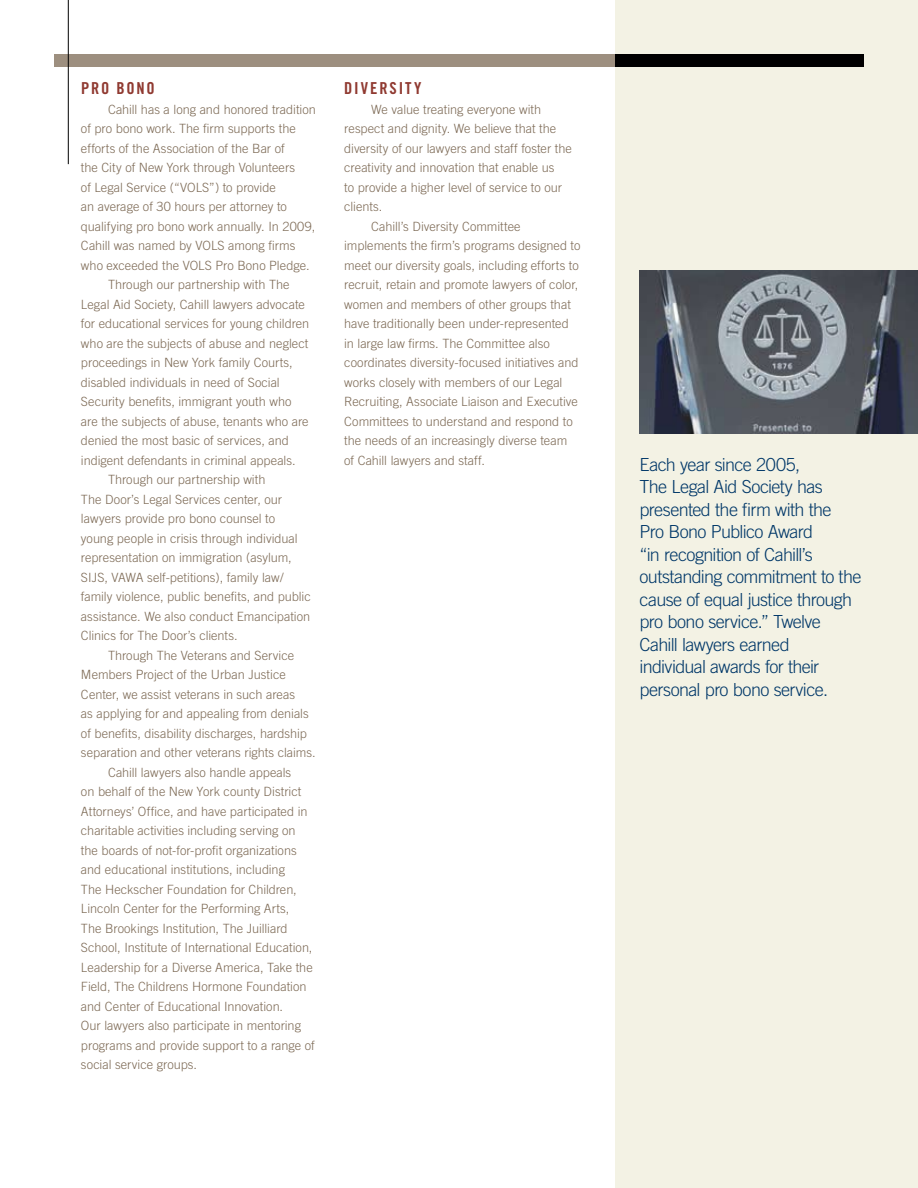
<style>
.page{position:relative;width:918px;height:1188px;background:#fff}
.page>*{position:absolute;margin:0;border:0;box-sizing:border-box;transform-origin:0 0}
.t1{font:300 18px/22.5px "Trade Gothic";letter-spacing:-.035em;color:#003768}
.t2{font:16.5px "Trade Gothic Bold Cond Twenty";letter-spacing:.115em;color:#903a31}
.t3{font:300 12.75px "Trade Gothic";color:#7d6a55}
</style>
<div class="page">
<div style="left:615px;top:0;width:303px;height:1188px;background:#f3f2e4"></div>
<img style="left:640px;top:271px;width:278px;height:163px">
<div style="left:54px;top:54px;width:561px;height:12px;background:#9d8f7f"></div>
<div style="left:615px;top:54px;width:249px;height:12px;background:#000"></div>
<hr style="left:68px;top:0;width:1px;height:164px;background:#000">
<p class="t2" style="left:81px;top:78px;width:56px">PRO BONO</p>
<p class="t3" style="left:108px;top:102px;width:209px">Cahill has a long and honored tradition</p>
<p class="t3" style="left:81px;top:121px;width:216px">of pro bono work. The firm supports the</p>
<p class="t3" style="left:81px;top:141px;width:205px">efforts of the Association of the Bar of</p>
<p class="t3" style="left:81px;top:160px;width:216px">the City of New York through Volunteers</p>
<p class="t3" style="left:81px;top:180px;width:196px">of Legal Service (“VOLS”) to provide</p>
<p class="t3" style="left:81px;top:199px;width:208px">an average of 30 hours per attorney to</p>
<p class="t3" style="left:81px;top:219px;width:236px">qualifying pro bono work annually. In 2009,</p>
<p class="t3" style="left:81px;top:238px;width:216px">Cahill was named by VOLS among firms</p>
<p class="t3" style="left:81px;top:258px;width:230px">who exceeded the VOLS Pro Bono Pledge.</p>
<p class="t3" style="left:108px;top:277px;width:183px">Through our partnership with The</p>
<p class="t3" style="left:81px;top:297px;width:225px">Legal Aid Society, Cahill lawyers advocate</p>
<p class="t3" style="left:81px;top:316px;width:230px">for educational services for young children</p>
<p class="t3" style="left:81px;top:336px;width:229px">who are the subjects of abuse and neglect</p>
<p class="t3" style="left:81px;top:355px;width:213px">proceedings in New York family Courts,</p>
<p class="t3" style="left:81px;top:375px;width:200px">disabled individuals in need of Social</p>
<p class="t3" style="left:81px;top:394px;width:212px">Security benefits, immigrant youth who</p>
<p class="t3" style="left:81px;top:414px;width:229px">are the subjects of abuse, tenants who are</p>
<p class="t3" style="left:81px;top:433px;width:209px">denied the most basic of services, and</p>
<p class="t3" style="left:81px;top:453px;width:216px">indigent defendants in criminal appeals.</p>
<p class="t3" style="left:108px;top:472px;width:159px">Through our partnership with</p>
<p class="t3" style="left:81px;top:492px;width:203px">The Door’s Legal Services center, our</p>
<p class="t3" style="left:81px;top:511px;width:196px">lawyers provide pro bono counsel to</p>
<p class="t3" style="left:81px;top:531px;width:218px">young people in crisis through individual</p>
<p class="t3" style="left:81px;top:550px;width:212px">representation on immigration (asylum,</p>
<p class="t3" style="left:81px;top:570px;width:204px">SIJS, VAWA self-petitions), family law/</p>
<p class="t3" style="left:81px;top:589px;width:231px">family violence, public benefits, and public</p>
<p class="t3" style="left:81px;top:609px;width:231px">assistance. We also conduct Emancipation</p>
<p class="t3" style="left:81px;top:628px;width:158px">Clinics for The Door’s clients.</p>
<p class="t3" style="left:108px;top:648px;width:188px">Through The Veterans and Service</p>
<p class="t3" style="left:81px;top:667px;width:206px">Members Project of the Urban Justice</p>
<p class="t3" style="left:81px;top:687px;width:216px">Center, we assist veterans in such areas</p>
<p class="t3" style="left:81px;top:706px;width:229px">as applying for and appealing from denials</p>
<p class="t3" style="left:81px;top:726px;width:227px">of benefits, disability discharges, hardship</p>
<p class="t3" style="left:81px;top:745px;width:236px">separation and other veterans rights claims.</p>
<p class="t3" style="left:108px;top:765px;width:185px">Cahill lawyers also handle appeals</p>
<p class="t3" style="left:81px;top:784px;width:222px">on behalf of the New York county District</p>
<p class="t3" style="left:81px;top:804px;width:228px">Attorneys’ Office, and have participated in</p>
<p class="t3" style="left:81px;top:823px;width:216px">charitable activities including serving on</p>
<p class="t3" style="left:81px;top:843px;width:217px">the boards of not-for-profit organizations</p>
<p class="t3" style="left:81px;top:862px;width:206px">and educational institutions, including</p>
<p class="t3" style="left:81px;top:881px;width:217px">The Heckscher Foundation for Children,</p>
<p class="t3" style="left:81px;top:901px;width:210px">Lincoln Center for the Performing Arts,</p>
<p class="t3" style="left:81px;top:920px;width:208px">The Brookings Institution, The Juilliard</p>
<p class="t3" style="left:81px;top:940px;width:233px">School, Institute of International Education,</p>
<p class="t3" style="left:81px;top:959px;width:233px">Leadership for a Diverse America, Take the</p>
<p class="t3" style="left:81px;top:979px;width:227px">Field, The Childrens Hormone Foundation</p>
<p class="t3" style="left:81px;top:998px;width:204px">and Center of Educational Innovation.</p>
<p class="t3" style="left:81px;top:1018px;width:222px">Our lawyers also participate in mentoring</p>
<p class="t3" style="left:81px;top:1037px;width:235px">programs and provide support to a range of</p>
<p class="t3" style="left:81px;top:1057px;width:118px">social service groups.</p>
<p class="t2" style="left:344px;top:78px;width:35px">DI VERSIT</p>
<p class="t2" style="left:414px;top:78px;width:9px">Y</p>
<p class="t3" style="left:371px;top:102px;width:171px">We value treating everyone with</p>
<p class="t3" style="left:344px;top:121px;width:213px">respect and dignity. We believe that the</p>
<p class="t3" style="left:344px;top:141px;width:229px">diversity of our lawyers and staff foster the</p>
<p class="t3" style="left:344px;top:160px;width:212px">creativity and innovation that enable us</p>
<p class="t3" style="left:344px;top:180px;width:219px">to provide a higher level of service to our</p>
<p class="t3" style="left:344px;top:199px;width:40px">clients.</p>
<p class="t3" style="left:371px;top:219px;width:151px">Cahill’s Diversity Committee</p>
<p class="t3" style="left:344px;top:238px;width:238px">implements the firm’s programs designed to</p>
<p class="t3" style="left:344px;top:258px;width:236px">meet our diversity goals, including efforts to</p>
<p class="t3" style="left:344px;top:277px;width:236px">recruit, retain and promote lawyers of color,</p>
<p class="t3" style="left:344px;top:297px;width:228px">women and members of other groups that</p>
<p class="t3" style="left:344px;top:316px;width:226px">have traditionally been under-represented</p>
<p class="t3" style="left:344px;top:336px;width:207px">in large law firms. The Committee also</p>
<p class="t3" style="left:344px;top:355px;width:236px">coordinates diversity-focused initiatives and</p>
<p class="t3" style="left:344px;top:375px;width:220px">works closely with members of our Legal</p>
<p class="t3" style="left:344px;top:394px;width:235px">Recruiting, Associate Liaison and Executive</p>
<p class="t3" style="left:344px;top:414px;width:230px">Committees to understand and respond to</p>
<p class="t3" style="left:344px;top:433px;width:225px">the needs of an increasingly diverse team</p>
<p class="t3" style="left:344px;top:453px;width:142px">of Cahill lawyers and staff.</p>
<p class="t1" style="left:640px;top:453px;width:223px">Each year since 2005,<br>The Legal Aid Society has presented the firm with the<br>Pro Bono Publico Award<br>“in recognition of Cahill’s outstanding commitment to the cause of equal justice through pro bono service.” Twelve<br>Cahill lawyers earned<br>individual awards for their personal pro bono service.</p>
</div>
